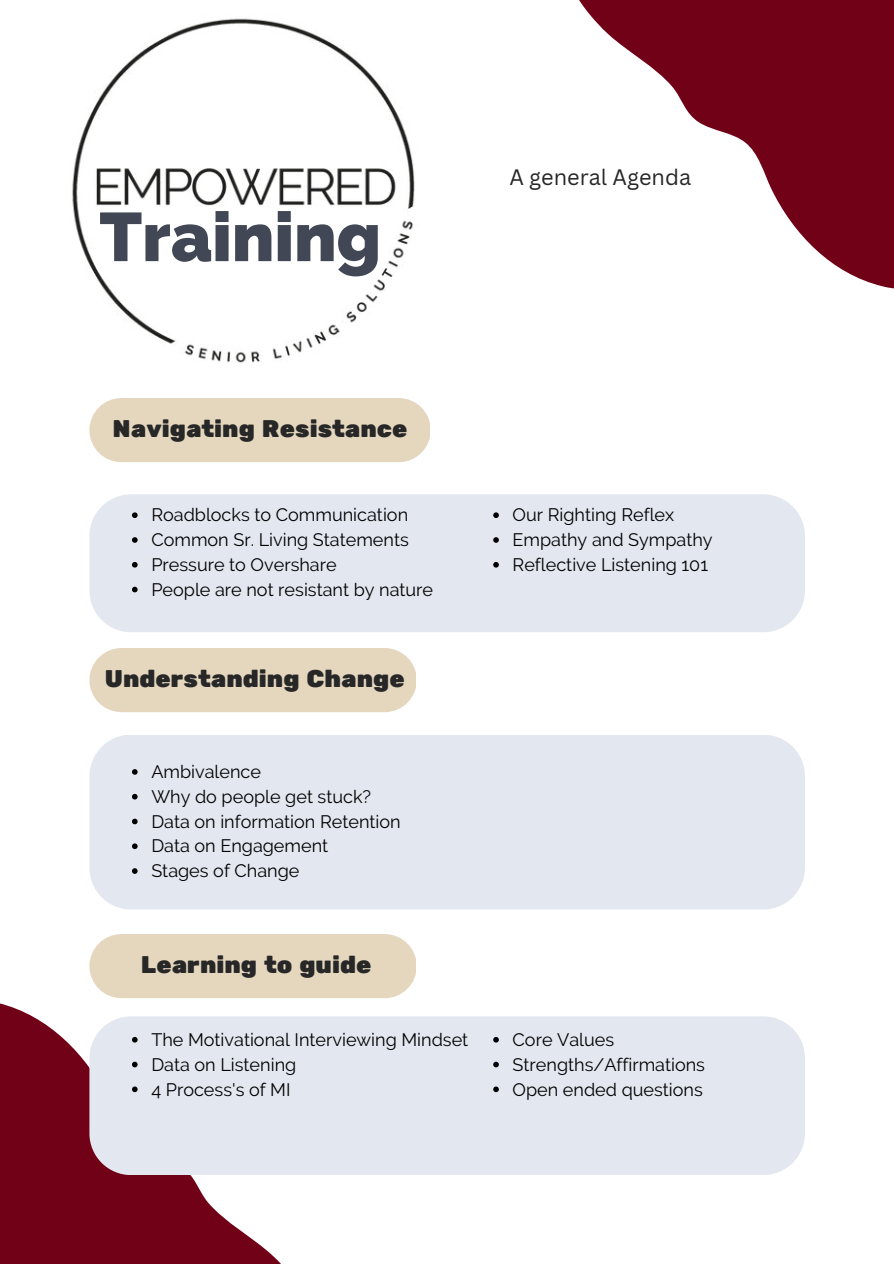
<style>
.page{position:relative;width:894px;height:1264px;background:#fff}
.page>*{position:absolute;margin:0;border:0;box-sizing:border-box;transform-origin:0 0}
.t1{font:800 68.55px "Raleway";color:#414754}
.t2{font:24px "Rubik One";color:#272727}
.t3{font:21.75px "Canva Sans";color:#272727}
.t4{font:18px/24.8px "Raleway";color:#000}
</style>
<div class="page">
<div style="left:89px;top:494px;width:715px;height:138px;background:#e3e8f0"></div>
<div style="left:89px;top:735px;width:715px;height:174px;background:#e3e8f0"></div>
<svg style="left:0;top:1003px;width:313px;height:260px;fill:#710117"></svg>
<div style="left:89px;top:1016px;width:715px;height:158px;background:#e3e8f0"></div>
<div style="left:89px;top:398px;width:341px;height:64px;background:#e5d7be;border-radius:32px"></div>
<div style="left:89px;top:648px;width:327px;height:64px;background:#e5d7be;border-radius:32px"></div>
<div style="left:89px;top:934px;width:327px;height:64px;background:#e5d7be;border-radius:32px"></div>
<svg style="left:579px;top:0;width:314px;height:289px;fill:#710117"></svg>
<img style="left:72px;top:18px;width:343px;height:382px">
<svg style="left:132px;top:512px;width:6px;height:6px"></svg>
<svg style="left:132px;top:537px;width:6px;height:6px"></svg>
<svg style="left:132px;top:562px;width:6px;height:5px"></svg>
<svg style="left:132px;top:586px;width:6px;height:6px"></svg>
<svg style="left:493px;top:512px;width:5px;height:6px"></svg>
<svg style="left:493px;top:537px;width:5px;height:6px"></svg>
<svg style="left:493px;top:562px;width:5px;height:5px"></svg>
<svg style="left:132px;top:769px;width:6px;height:5px"></svg>
<svg style="left:132px;top:794px;width:6px;height:5px"></svg>
<svg style="left:132px;top:818px;width:6px;height:6px"></svg>
<svg style="left:132px;top:843px;width:6px;height:6px"></svg>
<svg style="left:132px;top:868px;width:6px;height:5px"></svg>
<svg style="left:132px;top:1036px;width:6px;height:6px"></svg>
<svg style="left:132px;top:1061px;width:6px;height:6px"></svg>
<svg style="left:132px;top:1086px;width:6px;height:6px"></svg>
<svg style="left:493px;top:1036px;width:5px;height:6px"></svg>
<svg style="left:493px;top:1061px;width:5px;height:6px"></svg>
<svg style="left:493px;top:1086px;width:5px;height:6px"></svg>
<h1 class="t1" style="left:99px;top:197px;width:283px">Training</h1>
<h2 class="t2" style="left:113px;top:415px;width:296px">Navigating Resistance</h2>
<p class="t4" style="left:151px;top:502px;width:283px">Roadblocks to Communication<br>Common Sr. Living Statements<br>Pressure to Overshare<br>People are not resistant by nature</p>
<h2 class="t2" style="left:105px;top:665px;width:301px">Understanding Change</h2>
<p class="t4" style="left:151px;top:759px;width:251px">Ambivalence<br>Why do people get stuck?<br>Data on information Retention<br>Data on Engagement<br>Stages of Change</p>
<h2 class="t2" style="left:141px;top:951px;width:232px">Learning to guide</h2>
<p class="t3" style="left:509px;top:164px;width:183px">A general Agenda</p>
<p class="t4" style="left:512px;top:502px;width:201px">Our Righting Reflex<br>Empathy and Sympathy<br>Reflective Listening 101</p>
<p class="t4" style="left:151px;top:1027px;width:318px">The Motivational Interviewing Mindset<br>Data on Listening<br>4 Process's of MI</p>
<p class="t4" style="left:512px;top:1027px;width:194px">Core Values<br>Strengths/Affirmations<br>Open ended questions</p>
</div>
